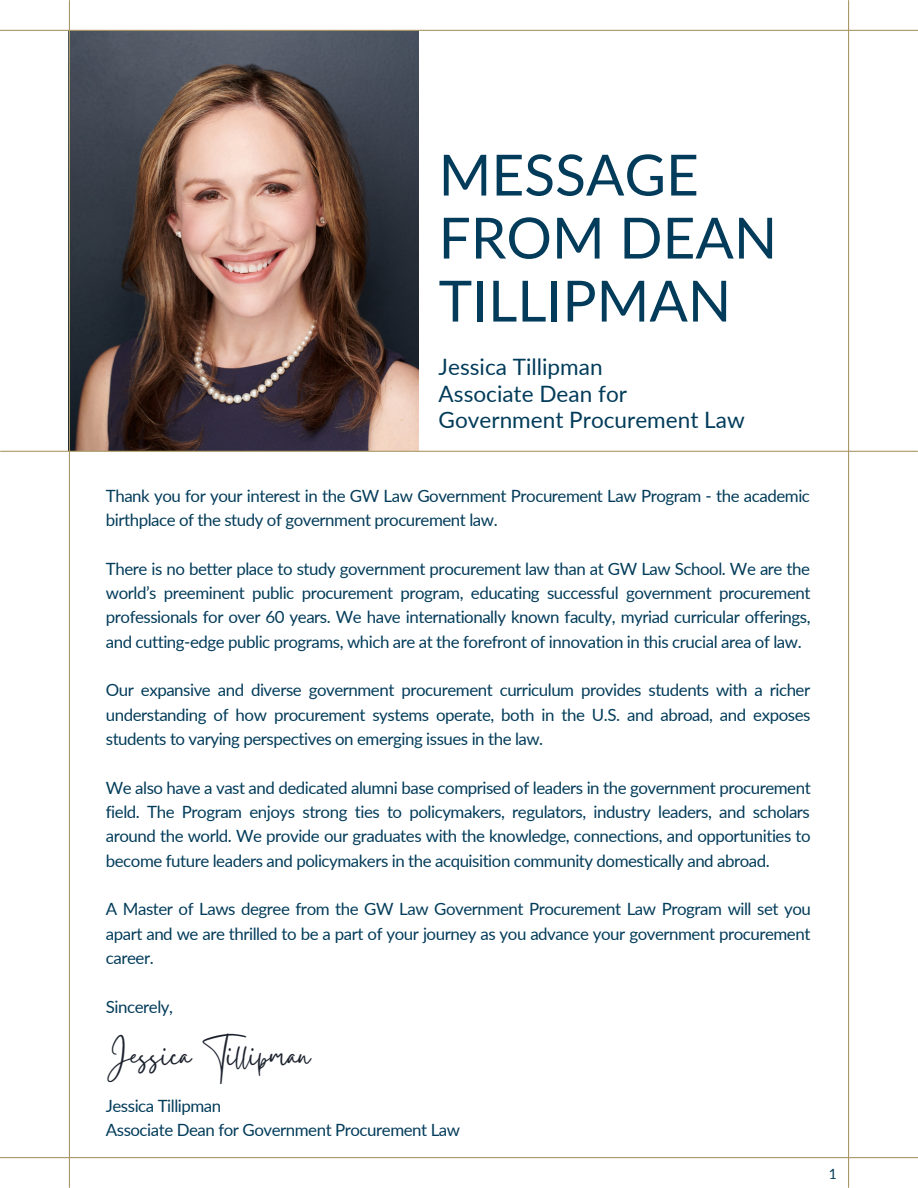
<style>
.page{position:relative;width:918px;height:1188px;background:#fff}
.page>*{position:absolute;margin:0;border:0;box-sizing:border-box;transform-origin:0 0}
.t1{font:56.85px/63px "Lato";color:#033c5a}
.t2{font:38.85px "Gistesy";color:#1d232e}
.t3{font:22.5px/26.4px "Lato";color:#033c5a}
.t4{font:16.95px/24.3px "Lato";letter-spacing:-.025em;color:#033c5a;text-align:justify}
.t5{font:14.1px "Lato";color:#033c5a}
</style>
<div class="page">
<img style="left:70px;top:31px;width:349px;height:420px">
<hr style="left:0;top:30px;width:918px;height:1px;background:#aa9868">
<hr style="left:848px;top:1px;width:1px;height:1186px;background:#aa9868">
<hr style="left:0;top:1157px;width:918px;height:1px;background:#aa9868">
<hr style="left:1px;top:451px;width:916px;height:1px;background:#aa9868">
<hr style="left:69px;top:1px;width:1px;height:1186px;background:#aa9868">
<p class="t1" style="left:439px;top:142px;width:340px">MESSAGE<br>FROM DEAN<br>TILLIPMAN</p>
<p class="t3" style="left:439px;top:353px;width:166px">Jessica Tillipman</p>
<p class="t3" style="left:439px;top:380px;width:308px">Associate Dean for<br>Government Procurement Law</p>
<p class="t4" style="left:106px;top:483px;width:706px">Thank you for your interest in the GW Law Government Procurement Law Program - the academic birthplace of the study of government procurement law.</p>
<p class="t4" style="left:106px;top:556px;width:706px">There is no better place to study government procurement law than at GW Law School. We are the world’s preeminent public procurement program, educating successful government procurement professionals for over 60 years. We have internationally known faculty, myriad curricular offerings, and cutting-edge public programs, which are at the forefront of innovation in this crucial area of law.</p>
<p class="t4" style="left:106px;top:678px;width:706px">Our expansive and diverse government procurement curriculum provides students with a richer understanding of how procurement systems operate, both in the U.S. and abroad, and exposes students to varying perspectives on emerging issues in the law.</p>
<p class="t4" style="left:106px;top:775px;width:706px">We also have a vast and dedicated alumni base comprised of leaders in the government procurement field. The Program enjoys strong ties to policymakers, regulators, industry leaders, and scholars around the world. We provide our graduates with the knowledge, connections, and opportunities to become future leaders and policymakers in the acquisition community domestically and abroad.</p>
<p class="t4" style="left:106px;top:897px;width:707px">A Master of Laws degree from the GW Law Government Procurement Law Program will set you apart and we are thrilled to be a part of your journey as you advance your government procurement career.</p>
<p class="t4" style="left:106px;top:994px;width:69px">Sincerely,</p>
<p class="t2" style="left:111px;top:1029px;width:200px">Jessica Tillipman</p>
<p class="t4" style="left:106px;top:1093px;width:117px">Jessica Tillipman</p>
<p class="t4" style="left:106px;top:1118px;width:356px">Associate Dean for Government Procurement Law</p>
<p class="t5" style="left:829px;top:1165px;width:10px">1</p>
</div>
